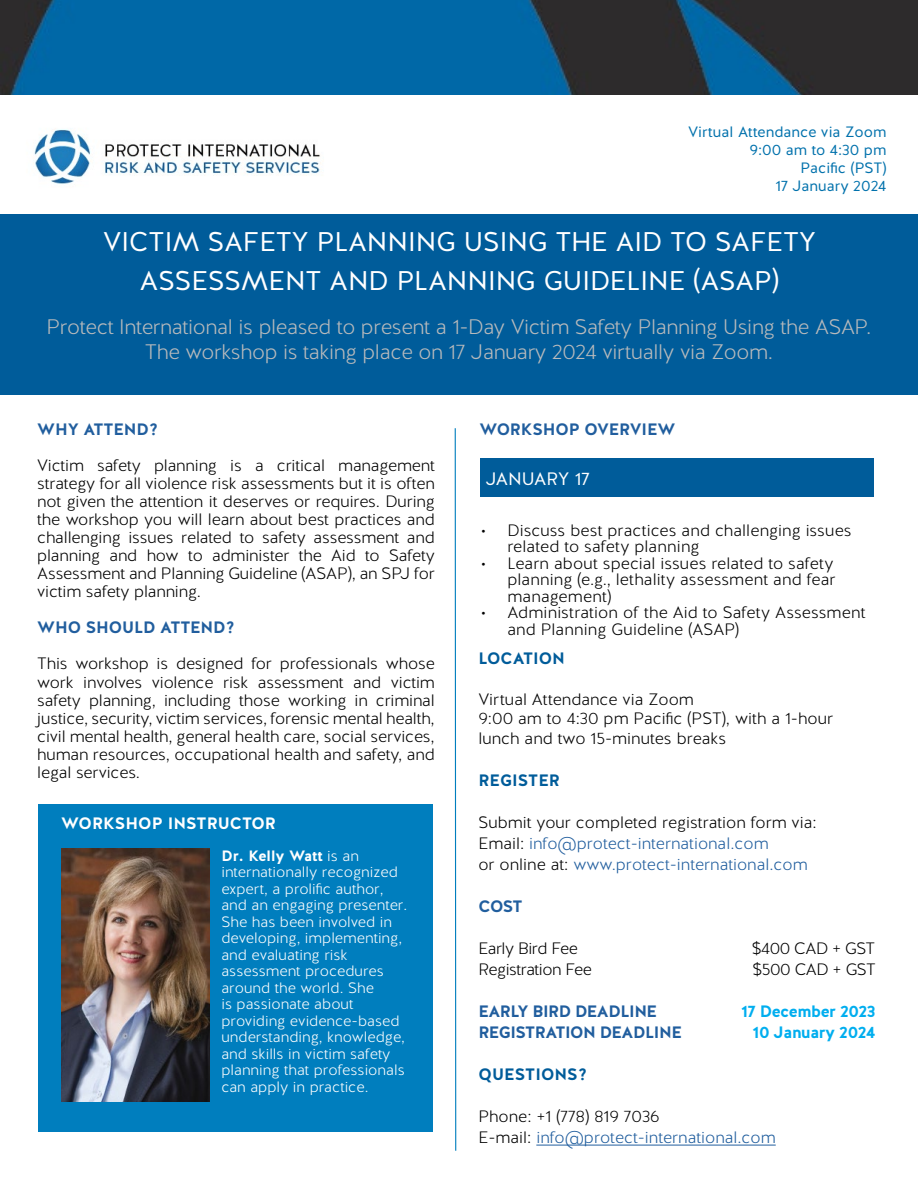
<style>
.page{position:relative;width:918px;height:1188px;background:#fff}
.page>*{position:absolute;margin:0;border:0;box-sizing:border-box;transform-origin:0 0}
.t1{font:27px/39px "Halis GR";color:#fff;text-align:center}
.t2{font:300 21px/25.2px "Halis GR";letter-spacing:-.02em;color:#b8babc;text-align:center}
.t3{font:18px "Halis GR";color:#fff}
.t4{font:300 16.5px/18px "Halis GR";color:#000}
.t5{font:300 16.5px/21px "Halis GR";color:#215e9e}
.t6{font:300 16.5px "Halis GR";letter-spacing:-.03em;color:#000}
.t7{font:700 16.5px "Halis GR";letter-spacing:-.01em;color:#215e9e}
.t8{font:700 16.5px "Halis GR";letter-spacing:-.03em;color:#215e9e}
.t9{font:700 16.5px "Halis GR";letter-spacing:-.03em;color:#00aeef}
.t10{font:700 16.5px "Halis GR";color:#005c9a}
.t11{font:700 16.5px "Halis GR";color:#fff}
.t12{font:300 15px/16.5px "Halis GR";color:#fff}
.t13{font:15px/18px "Halis GR";color:#0071ac;text-align:right}
.s1{font-weight:700}
.s2{color:#000}
</style>
<div class="page">
<img style="left:17px;top:94px;width:338px;height:90px">
<div style="left:1px;top:214px;width:917px;height:181px;background:#005c9a"></div>
<svg style="left:454px;top:428px;width:3px;height:723px"></svg>
<img style="left:0;top:0;width:918px;height:94px">
<div style="left:480px;top:458px;width:394px;height:39px;background:#005c9a"></div>
<hr style="left:536px;top:1145px;width:240px;height:1px;background:#215e9e">
<div style="left:38px;top:804px;width:395px;height:328px;background:#007ebe"></div>
<img style="left:61px;top:849px;width:149px;height:253px">
<p class="t13" style="left:688px;top:123px;width:200px">Virtual Attendance via Zoom<br>9:00 am to 4:30 pm<br>Pacific (PST)<br>17 January 2024</p>
<h1 class="t1" style="left:103px;top:223px;width:714px">VICTIM SAFETY PLANNING USING THE AID TO SAFETY<br>ASSESSMENT AND PLANNING GUIDELINE (ASAP)</h1>
<p class="t2" style="left:47px;top:315px;width:826px">Protect International is pleased to present a 1-Day Victim Safety Planning Using the ASAP.<br>The workshop is taking place on 17 January 2024 virtually via Zoom.</p>
<p class="t7" style="left:37px;top:419px;width:122px">WHY ATTEND?</p>
<p class="t4" style="left:37px;top:457px;width:399px;text-align:justify">Victim safety planning is a critical management strategy for all violence risk assessments but it is often not given the attention it deserves or requires. During the workshop you will learn about best practices and challenging issues related to safety assessment and planning and how to administer the Aid to Safety Assessment and Planning Guideline (ASAP), an SPJ for victim safety planning.</p>
<p class="t7" style="left:37px;top:617px;width:199px">WHO SHOULD ATTEND?</p>
<p class="t4" style="left:37px;top:655px;width:399px;text-align:justify">This workshop is designed for professionals whose work involves violence risk assessment and victim safety planning, including those working in criminal justice, security, victim services, forensic mental health, civil mental health, general health care, social services, human resources, occupational health and safety, and legal services.</p>
<p class="t11" style="left:61px;top:813px;width:216px">WORKSHOP INSTRUCTOR</p>
<p class="t12" style="left:221px;top:848px;width:187px"><span class="s1">Dr. Kelly Watt</span> is an internationally recognized expert, a prolific author, and an engaging presenter.<br>She has been involved in developing, implementing, and evaluating risk assessment procedures around the world. She<br>is passionate about providing evidence-based understanding, knowledge, and skills in victim safety planning that professionals can apply in practice.</p>
<p class="t7" style="left:480px;top:419px;width:197px">WORKSHOP OVERVIEW</p>
<p class="t3" style="left:486px;top:467px;width:106px">JANUARY 17</p>
<p class="t4" style="left:507px;top:523px;width:346px;line-height:16.5px;text-indent:-27px">• Discuss best practices and challenging issues related to safety planning</p>
<p class="t4" style="left:507px;top:556px;width:330px;line-height:16.5px;text-indent:-27px">• Learn about special issues related to safety planning (e.g., lethality assessment and fear management)</p>
<p class="t4" style="left:507px;top:605px;width:360px;line-height:16.5px;text-indent:-27px">• Administration of the Aid to Safety Assessment and Planning Guideline (ASAP)</p>
<p class="t10" style="left:478px;top:648px;width:88px">LOCATION</p>
<p class="t4" style="left:478px;top:690px;width:356px;line-height:19.5px">Virtual Attendance via Zoom<br>9:00 am to 4:30 pm Pacific (PST), with a 1-hour lunch and two 15-minutes breaks</p>
<p class="t10" style="left:478px;top:770px;width:83px">REGISTER</p>
<p class="t5" style="left:478px;top:812px;width:340px"><span class="s2">Submit your completed registration form via:<br>Email:</span> info@protect-international.com<br><span class="s2">or online at:</span> www.protect-international.com</p>
<p class="t8" style="left:478px;top:896px;width:46px">COST</p>
<p class="t6" style="left:478px;top:938px;width:101px">Early Bird Fee</p>
<p class="t6" style="left:752px;top:938px;width:125px">$400 CAD + GST</p>
<p class="t6" style="left:478px;top:959px;width:115px">Registration Fee</p>
<p class="t6" style="left:752px;top:959px;width:125px">$500 CAD + GST</p>
<p class="t8" style="left:478px;top:1001px;width:180px">EARLY BIRD DEADLINE</p>
<p class="t9" style="left:741px;top:1001px;width:136px">17 December 2023</p>
<p class="t8" style="left:478px;top:1022px;width:205px">REGISTRATION DEADLINE</p>
<p class="t9" style="left:753px;top:1022px;width:124px">10 January 2024</p>
<p class="t10" style="left:478px;top:1064px;width:110px">QUESTIONS?</p>
<p class="t5" style="left:478px;top:1106px;width:299px"><span class="s2">Phone: +1 (778) 819 7036<br>E-mail:</span> info@protect-international.com</p>
</div>
